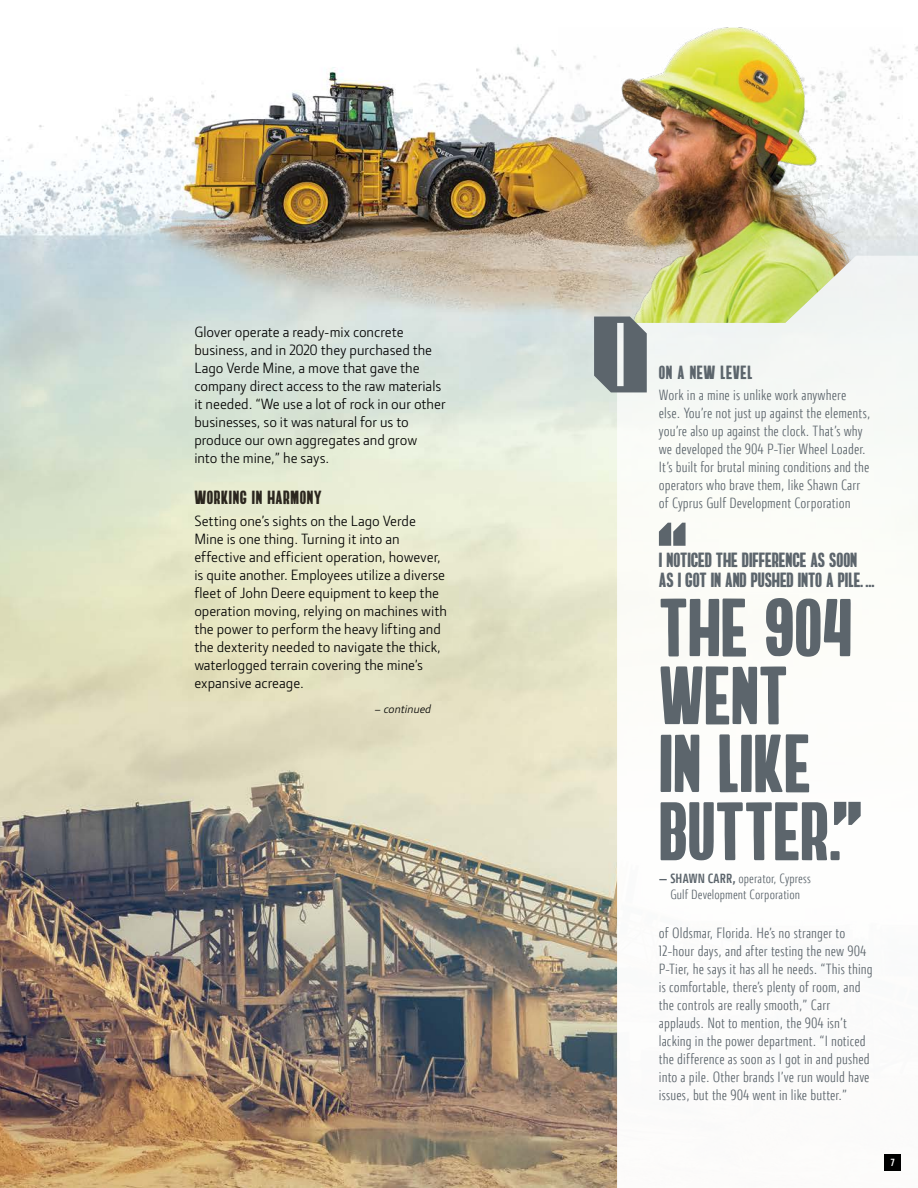
<style>
.page{position:relative;width:918px;height:1188px;background:#fff}
.page>*{position:absolute;margin:0;border:0;box-sizing:border-box;transform-origin:0 0}
.t1{font:108.45px "ADVIK Regular";color:#5c656c}
.t2{font:83.85px/67.9px "Alberto";color:#5c656c}
.t3{font:21px/19.5px "Alberto";letter-spacing:-.005em;color:#5c656c}
.t4{font:19.5px "Alberto";letter-spacing:.03em;color:#2b261e}
.t5{font:19.5px "Alberto";letter-spacing:.03em;color:#5c656c}
.t6{font:condensed 15px/18px "JD Sans Pro";letter-spacing:.01em;color:#5c656c}
.t7{font:15px/18px "JD Sans Pro";color:#000}
.t8{font:condensed 13.5px/16.5px "JD Sans Pro";letter-spacing:.005em;color:#5c656c;text-align:center}
.t9{font:italic 12px "JD Sans Pro";letter-spacing:.01em;color:#000}
.t10{font:700 condensed 10.5px "JD Sans Pro";color:#fff}
.s1{font-weight:700}
</style>
<div class="page">
<img style="left:0;top:46px;width:918px;height:1142px">
<svg style="left:617px;top:256px;width:301px;height:932px"></svg>
<img style="left:558px;top:27px;width:345px;height:296px">
<svg style="left:834px;top:802px;width:27px;height:23px"></svg>
<svg style="left:659px;top:523px;width:27px;height:23px"></svg>
<div style="left:884px;top:1154px;width:17px;height:17px;background:#000"></div>
<p class="t7" style="left:194px;top:323px;width:253px">Glover operate a ready-mix concrete business, and in 2020 they purchased the Lago Verde Mine, a move that gave the company direct access to the raw materials it needed. “We use a lot of rock in our other businesses, so it was natural for us to produce our own aggregates and grow<br>into the mine,” he says.</p>
<h3 class="t4" style="left:194px;top:488px;width:129px">WORKING IN HARMONY</h3>
<p class="t7" style="left:194px;top:511px;width:254px">Setting one’s sights on the Lago Verde Mine is one thing. Turning it into an effective and efficient operation, however, is quite another. Employees utilize a diverse fleet of John Deere equipment to keep the operation moving, relying on machines with the power to perform the heavy lifting and the dexterity needed to navigate the thick, waterlogged terrain covering the mine’s expansive acreage.</p>
<p class="t9" style="left:374px;top:701px;width:58px">– continued</p>
<h1 class="t1" style="left:592px;top:317px;width:58px">O</h1>
<h3 class="t5" style="left:659px;top:363px;width:95px">ON A NEW LEVEL</h3>
<p class="t6" style="left:659px;top:386px;width:213px">Work in a mine is unlike work anywhere else. You’re not just up against the elements, you’re also up against the clock. That’s why we developed the 904 P-Tier Wheel Loader.<br>It’s built for brutal mining conditions and the operators who brave them, like Shawn Carr of Cyprus Gulf Development Corporation</p>
<h3 class="t3" style="left:659px;top:550px;width:217px">I NOTICED THE DIFFERENCE AS SOON<br>AS I GOT IN AND PUSHED INTO A PILE. ...</h3>
<h2 class="t2" style="left:659px;top:592px;width:195px">THE 904<br>WENT<br>IN LIKE<br>BUTTER.</h2>
<p class="t8" style="left:659px;top:870px;width:153px"><span class="s1">— SHAWN CARR,</span> operator, Cypress<br>Gulf Development Corporation</p>
<p class="t6" style="left:659px;top:924px;width:215px">of Oldsmar, Florida. He’s no stranger to 12-hour days, and after testing the new 904<br>P-Tier, he says it has all he needs. “This thing is comfortable, there’s plenty of room, and the controls are really smooth,” Carr applauds. Not to mention, the 904 isn’t lacking in the power department. “I noticed the difference as soon as I got in and pushed into a pile. Other brands I’ve run would have issues, but the 904 went in like butter.”</p>
<p class="t10" style="left:891px;top:1156px;width:6px">73</p>
</div>
